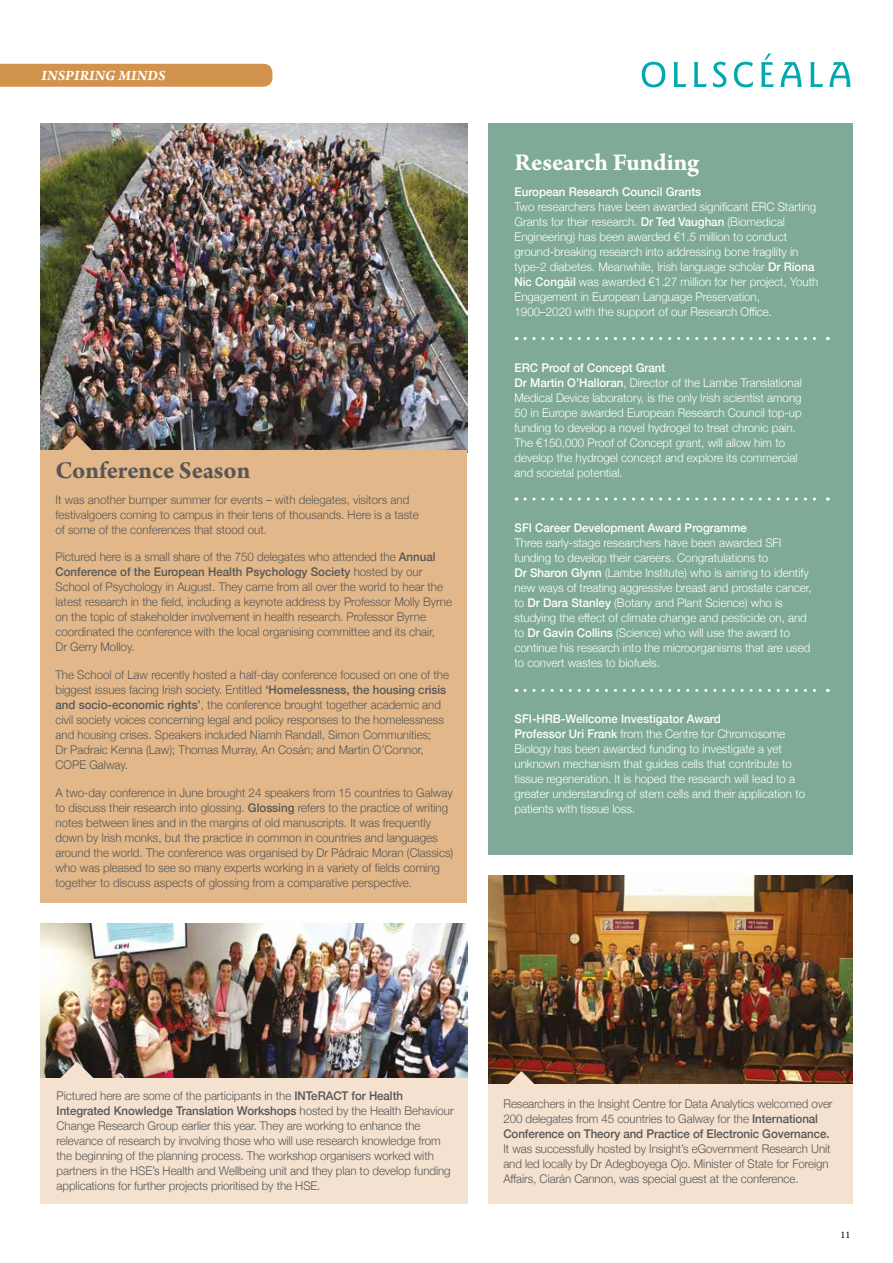
<style>
.page{position:relative;width:893px;height:1263px;background:#fff}
.page>*{position:absolute;margin:0;border:0;box-sizing:border-box;transform-origin:0 0}
.t1{font:700 25.5px "Arno Pro";letter-spacing:-.005em;color:#575756}
.t2{font:700 25.5px "Arno Pro";letter-spacing:-.005em;color:#fff}
.t3{font:italic 700 15px "Arno Pro";letter-spacing:.01em;color:#fff}
.t4{font:300 12px/15px "Helvetica Neue";color:#575756;scale:.96 1}
.t5{font:300 12px/15px "Helvetica Neue";color:#fff;scale:.96 1}
.t6{font:500 12px "Helvetica Neue";color:#fff;scale:.96 1}
.t7{font:10.5px "Arno Pro";color:#000}
.s1{font-weight:500}
</style>
<div class="page">
<img style="left:40px;top:123px;width:427px;height:327px">
<img style="left:488px;top:875px;width:365px;height:209px">
<div style="left:40px;top:450px;width:427px;height:453px;background:#e2b789"></div>
<div style="left:0;top:64px;width:272px;height:23px;background:#d2934d"></div>
<div style="left:488px;top:123px;width:365px;height:732px;background:#7eaa97"></div>
<svg style="left:525px;top:337px;width:303px;height:3px"></svg>
<svg style="left:59px;top:435px;width:36px;height:15px"></svg>
<div style="left:488px;top:1084px;width:365px;height:120px;background:#f4e1cf"></div>
<svg style="left:503px;top:1071px;width:36px;height:13px"></svg>
<svg style="left:525px;top:497px;width:303px;height:3px"></svg>
<svg style="left:525px;top:689px;width:303px;height:3px"></svg>
<img style="left:40px;top:923px;width:428px;height:155px">
<div style="left:40px;top:1078px;width:428px;height:125px;background:#f4e1cf"></div>
<svg style="left:59px;top:1061px;width:36px;height:17px"></svg>
<svg style="left:642px;top:54px;width:208px;height:33px"></svg>
<p class="t3" style="left:42px;top:67px;width:126px">INSPIRING MINDS</p>
<h1 class="t1" style="left:55px;top:455px;width:196px">Conference Season</h1>
<p class="t4" style="left:55px;top:491px;width:380px">It was another bumper summer for events – with delegates, visitors and festivalgoers coming to campus in their tens of thousands. Here is a taste of some of the conferences that stood out.</p>
<p class="t4" style="left:55px;top:549px;width:415px">Pictured here is a small share of the 750 delegates who attended the <span class="s1">Annual Conference of the European Health Psychology Society</span> hosted by our School of Psychology in August. They came from all over the world to hear the latest research in the field, including a keynote address by Professor Molly Byrne on the topic of stakeholder involvement in health research. Professor Byrne coordinated the conference with the local organising committee and its chair,<br>Dr Gerry Molloy.</p>
<p class="t4" style="left:55px;top:666px;width:411px">The School of Law recently hosted a half-day conference focused on one of the biggest issues facing Irish society. Entitled <span class="s1">‘Homelessness, the housing crisis and socio-economic rights’</span>, the conference brought together academic and civil society voices concerning legal and policy responses to the homelessness and housing crises. Speakers included Niamh Randall, Simon Communities;<br>Dr Padraic Kenna (Law); Thomas Murray, An Cosán; and Martin O’Connor, COPE Galway.</p>
<p class="t4" style="left:55px;top:784px;width:416px">A two-day conference in June brought 24 speakers from 15 countries to Galway to discuss their research into glossing. <span class="s1">Glossing</span> refers to the practice of writing notes between lines and in the margins of old manuscripts. It was frequently down by Irish monks, but the practice in common in countries and languages around the world. The conference was organised by Dr Pádraic Moran (Classics) who was pleased to see so many experts working in a variety of fields coming together to discuss aspects of glossing from a comparative perspective.</p>
<h1 class="t2" style="left:514px;top:148px;width:186px">Research Funding</h1>
<p class="t6" style="left:514px;top:182px;width:196px">European Research Council Grants</p>
<p class="t5" style="left:514px;top:198px;width:318px">Two researchers have been awarded significant ERC Starting Grants for their research. <span class="s1">Dr Ted Vaughan</span> (Biomedical Engineering) has been awarded €1.5 million to conduct ground-breaking research into addressing bone fragility in type-2 diabetes. Meanwhile, Irish language scholar <span class="s1">Dr Ríona Nic Congáil</span> was awarded €1.27 million for her project, Youth Engagement in European Language Preservation, 1900–2020 with the support of our Research Office.</p>
<p class="t5" style="left:514px;top:359px;width:301px"><span class="s1">ERC Proof of Concept Grant<br>Dr Martin O’Halloran</span>, Director of the Lambe Translational Medical Device laboratory, is the only Irish scientist among 50 in Europe awarded European Research Council top-up funding to develop a novel hydrogel to treat chronic pain.<br>The €150,000 Proof of Concept grant, will allow him to develop the hydrogel concept and explore its commercial and societal potential.</p>
<p class="t6" style="left:514px;top:518px;width:243px">SFI Career Development Award Programme</p>
<p class="t5" style="left:514px;top:534px;width:311px">Three early-stage researchers have been awarded SFI funding to develop their careers. Congratulations to<br><span class="s1">Dr Sharon Glynn</span> (Lambe Institute) who is aiming to identify new ways of treating aggressive breast and prostate cancer, to <span class="s1">Dr Dara Stanley</span> (Botany and Plant Science) who is studying the effect of climate change and pesticide on, and to <span class="s1">Dr Gavin Collins</span> (Science) who will use the award to continue his research into the microorganisms that are used to convert wastes to biofuels.</p>
<p class="t5" style="left:514px;top:710px;width:304px"><span class="s1">SFI-HRB-Wellcome Investigator Award<br>Professor Uri Frank</span> from the Centre for Chromosome Biology has been awarded funding to investigate a yet unknown mechanism that guides cells that contribute to tissue regeneration. It is hoped the research will lead to a greater understanding of stem cells and their application to patients with tissue loss.</p>
<p class="t4" style="left:57px;top:1088px;width:415px">Pictured here are some of the participants in the <span class="s1">INTeRACT for Health Integrated Knowledge Translation Workshops</span> hosted by the Health Behaviour Change Research Group earlier this year. They are working to enhance the relevance of research by involving those who will use research knowledge from the beginning of the planning process. The workshop organisers worked with partners in the HSE’s Health and Wellbeing unit and they plan to develop funding applications for further projects prioritised by the HSE.</p>
<p class="t4" style="left:503px;top:1095px;width:344px">Researchers in the Insight Centre for Data Analytics welcomed over<br>200 delegates from 45 countries to Galway for the <span class="s1">International<br>Conference on Theory and Practice of Electronic Governance.</span></p>
<p class="t4" style="left:503px;top:1140px;width:342px">It was successfully hosted by Insight’s eGovernment Research Unit and led locally by Dr Adegboyega Ojo. Minister of State for Foreign<br>Affairs, Ciarán Cannon, was special guest at the conference.</p>
<p class="t7" style="left:840px;top:1229px;width:11px">11</p>
</div>
